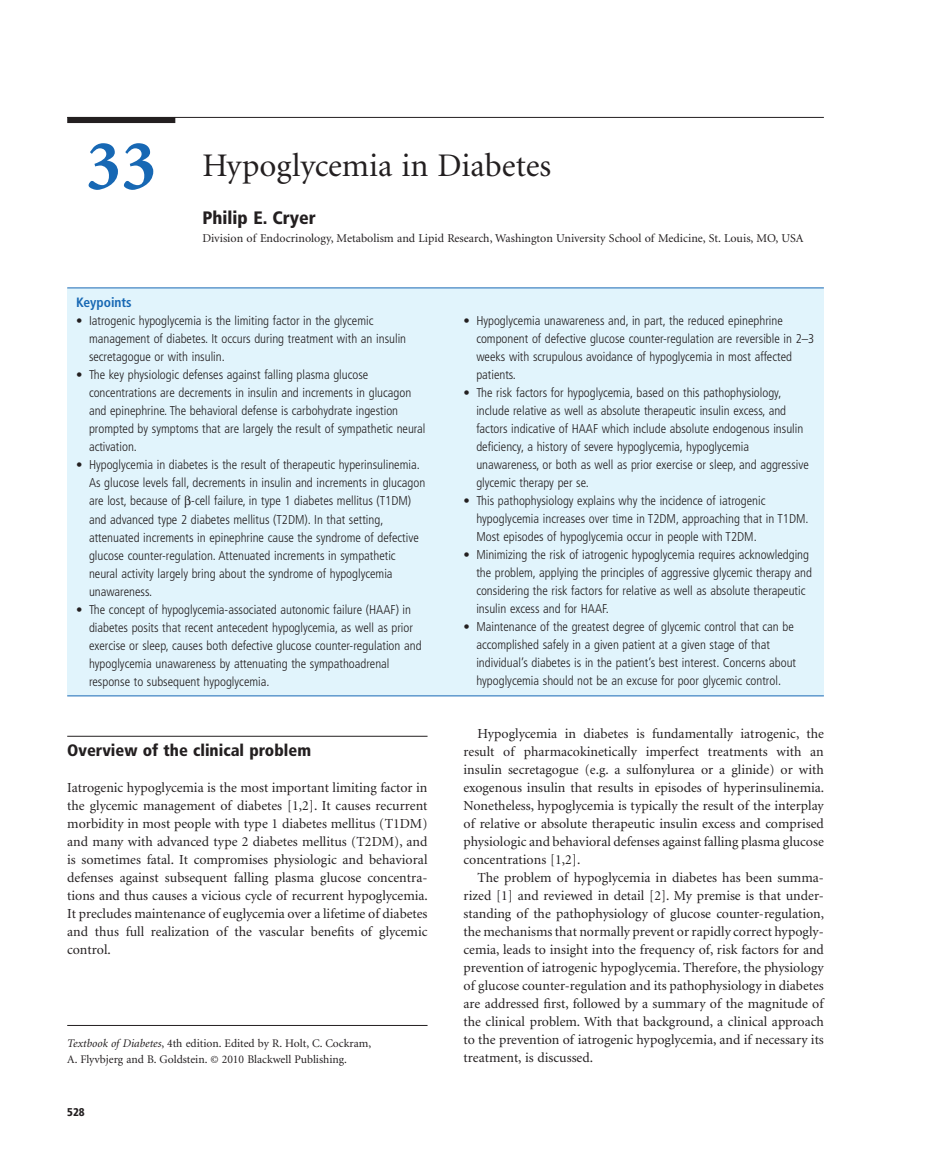
<style>
.page{position:relative;width:932px;height:1174px;background:#fff}
.page>*{position:absolute;margin:0;border:0;box-sizing:border-box;transform-origin:0 0}
.t1{font:700 72px "Minion";color:#1768b4}
.t2{font:33px "Minion";color:#231f20}
.t3{font:900 condensed 18px "Frutiger";color:#231f20}
.t4{font:900 condensed 16.5px "Frutiger";color:#231f20}
.t5{font:13.8px/18px "Minion";color:#231f20;text-align:justify}
.t6{font:700 condensed 13.5px "Frutiger";color:#1768b4}
.t7{font:300 condensed 12.75px/18px "Frutiger";color:#231f20}
.t8{font:12px "Minion";color:#231f20}
.t9{font:11.7px/15.8px "Minion";color:#231f20}
.t10{font:900 condensed 11.25px "Frutiger";color:#231f20}
.s1{font-weight:700;font-stretch:normal}
.s2{font-style:italic}
</style>
<div class="page">
<div style="left:67px;top:117px;width:108px;height:6px;background:#231f20"></div>
<hr style="left:67px;top:117px;width:756px;height:1px;background:#231f20">
<div style="left:67px;top:288px;width:756px;height:408px;background:#e1f4fc"></div>
<hr style="left:67px;top:287px;width:756px;height:1px;background:#1768b4">
<hr style="left:67px;top:695px;width:756px;height:1px;background:#1768b4">
<hr style="left:67px;top:736px;width:360px;height:1px;background:#231f20">
<hr style="left:67px;top:1025px;width:360px;height:1px;background:#231f20">
<h1 class="t1" style="left:86px;top:138px;width:72px">33</h1>
<h2 class="t2" style="left:202px;top:152px;width:350px">Hypoglycemia in Diabetes</h2>
<h3 class="t3" style="left:202px;top:210px;width:115px">Philip E. Cryer</h3>
<p class="t8" style="left:202px;top:233px;width:602px">Division of Endocrinology, Metabolism and Lipid Research, Washington University School of Medicine, St. Louis, MO, USA</p>
<p class="t6" style="left:76px;top:297px;width:57px">Keypoints</p>
<p class="t7" style="left:89px;top:313px;width:318px;text-indent:-13px"><span class="s1">•</span> Iatrogenic hypoglycemia is the limiting factor in the glycemic management of diabetes. It occurs during treatment with an insulin secretagogue or with insulin.</p>
<p class="t7" style="left:89px;top:367px;width:338px;text-indent:-13px"><span class="s1">•</span> The key physiologic defenses against falling plasma glucose concentrations are decrements in insulin and increments in glucagon and epinephrine. The behavioral defense is carbohydrate ingestion prompted by symptoms that are largely the result of sympathetic neural activation.</p>
<p class="t7" style="left:89px;top:457px;width:337px;text-indent:-13px"><span class="s1">•</span> Hypoglycemia in diabetes is the result of therapeutic hyperinsulinemia.<br>As glucose levels fall, decrements in insulin and increments in glucagon are lost, because of - cell failure, in type 1 diabetes mellitus (T1DM) and advanced type 2 diabetes mellitus (T2DM). In that setting, attenuated increments in epinephrine cause the syndrome of defective glucose counter - regulation. Attenuated increments in sympathetic neural activity largely bring about the syndrome of hypoglycemia unawareness.</p>
<p class="t7" style="left:89px;top:601px;width:334px;text-indent:-13px"><span class="s1">•</span> The concept of hypoglycemia - associated autonomic failure (HAAF) in diabetes posits that recent antecedent hypoglycemia, as well as prior exercise or sleep, causes both defective glucose counter - regulation and hypoglycemia unawareness by attenuating the sympathoadrenal response to subsequent hypoglycemia.</p>
<p class="t4" style="left:67px;top:743px;width:245px">Overview of the c linical p roblem</p>
<p class="t5" style="left:67px;top:780px;width:362px">Iatrogenic hypoglycemia is the most important limiting factor in the glycemic management of diabetes [1,2] . It causes recurrent morbidity in most people with type 1 diabetes mellitus (T1DM) and many with advanced type 2 diabetes mellitus (T2DM), and is sometimes fatal. It compromises physiologic and behavioral defenses against subsequent falling plasma glucose concentra&shy;tions and thus causes a vicious cycle of recurrent hypoglycemia.<br>It precludes maintenance of euglycemia over a lifetime of diabetes and thus full realization of the vascular benefits of glycemic control.</p>
<p class="t9" style="left:67px;top:1036px;width:305px"><span class="s2">Textbook of Diabetes</span>, 4th edition. Edited by R. Holt, C. Cockram,<br>A. Flyvbjerg and B. Goldstein. © 2010 Blackwell Publishing.</p>
<p class="t10" style="left:67px;top:1108px;width:19px">528</p>
<p class="t7" style="left:476px;top:313px;width:339px;text-indent:-13px"><span class="s1">•</span> Hypoglycemia unawareness and, in part, the reduced epinephrine component of defective glucose counter - regulation are reversible in 2 – 3 weeks with scrupulous avoidance of hypoglycemia in most affected patients.</p>
<p class="t7" style="left:476px;top:385px;width:334px;text-indent:-13px"><span class="s1">•</span> The risk factors for hypoglycemia, based on this pathophysiology, include relative as well as absolute therapeutic insulin excess, and factors indicative of HAAF which include absolute endogenous insulin deficiency, a history of severe hypoglycemia, hypoglycemia unawareness, or both as well as prior exercise or sleep, and aggressive glycemic therapy per se.</p>
<p class="t7" style="left:476px;top:493px;width:333px;text-indent:-13px"><span class="s1">•</span> This pathophysiology explains why the incidence of iatrogenic hypoglycemia increases over time in T2DM, approaching that in T1DM.<br>Most episodes of hypoglycemia occur in people with T2DM.</p>
<p class="t7" style="left:476px;top:547px;width:337px;text-indent:-13px"><span class="s1">•</span> Minimizing the risk of iatrogenic hypoglycemia requires acknowledging the problem, applying the principles of aggressive glycemic therapy and considering the risk factors for relative as well as absolute therapeutic insulin excess and for HAAF.</p>
<p class="t7" style="left:476px;top:619px;width:321px;text-indent:-13px"><span class="s1">•</span> Maintenance of the greatest degree of glycemic control that can be accomplished safely in a given patient at a given stage of that individual ’ s diabetes is in the patient ’ s best interest. Concerns about hypoglycemia should not be an excuse for poor glycemic control.</p>
<p class="t5" style="left:463px;top:725px;width:362px;text-indent:14px">Hypoglycemia in diabetes is fundamentally iatrogenic, the result of pharmacokinetically imperfect treatments with an insulin secretagogue (e.g. a sulfonylurea or a glinide) or with exogenous insulin that results in episodes of hyperinsulinemia.<br>Nonetheless, hypoglycemia is typically the result of the interplay of relative or absolute therapeutic insulin excess and comprised physiologic and behavioral defenses against falling plasma glucose concentrations [1,2] .</p>
<p class="t5" style="left:463px;top:869px;width:362px;text-indent:14px">The problem of hypoglycemia in diabetes has been summa&shy;rized [1] and reviewed in detail [2] . My premise is that under&shy;standing of the pathophysiology of glucose counter - regulation, the mechanisms that normally prevent or rapidly correct hypogly&shy;cemia, leads to insight into the frequency of, risk factors for and prevention of iatrogenic hypoglycemia. Therefore, the physiology of glucose counter - regulation and its pathophysiology in diabetes are addressed first, followed by a summary of the magnitude of the clinical problem. With that background, a clinical approach to the prevention of iatrogenic hypoglycemia, and if necessary its treatment, is discussed.</p>
</div>
